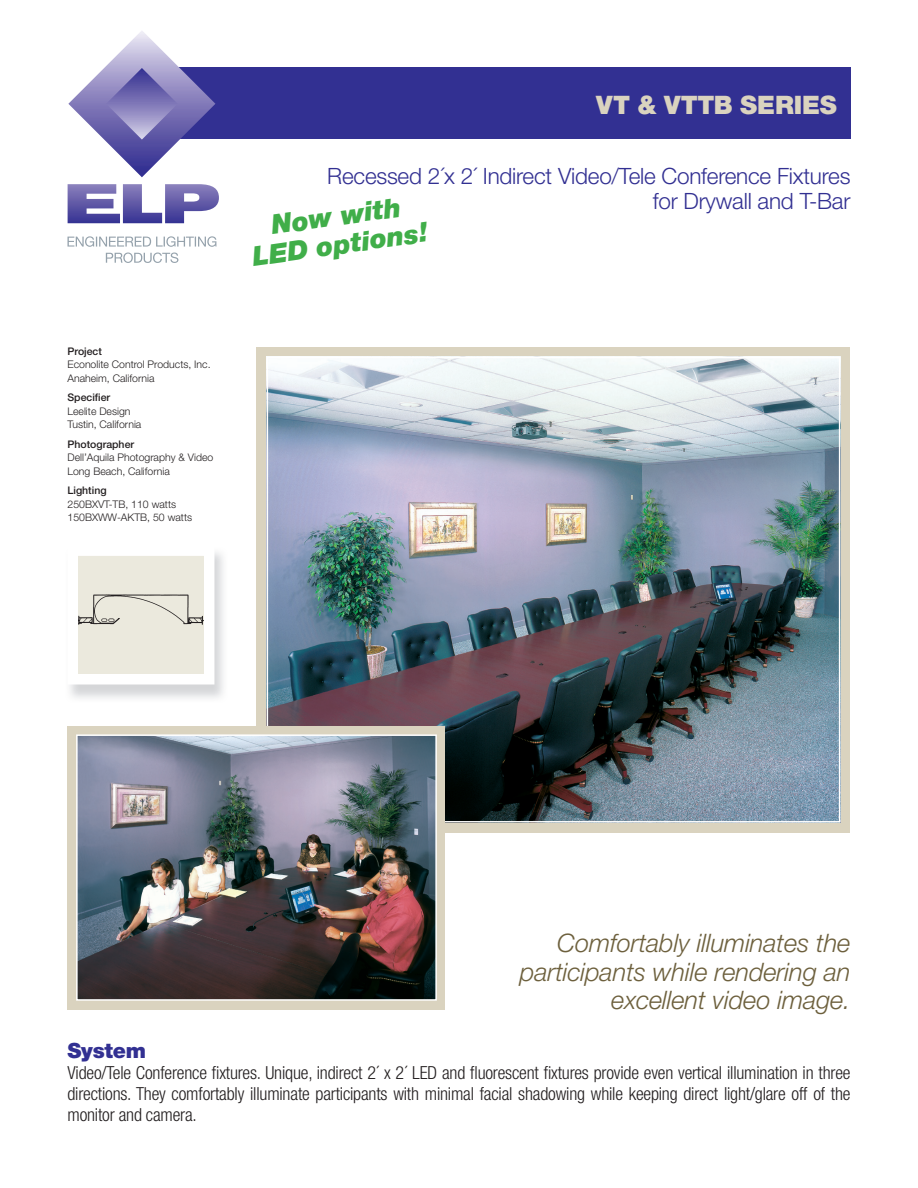
<style>
.page{position:relative;width:918px;height:1188px;background:#fff}
.page>*{position:absolute;margin:0;border:0;box-sizing:border-box;transform-origin:0 0}
.t1{font:italic 900 27px/28.5px "Helvetica Neue";color:#40ae49;text-align:center}
.t2{font:italic 300 25.5px/28.5px "Helvetica Neue";letter-spacing:-.005em;color:#6d603d;text-align:right}
.t3{font:900 25.5px "Helvetica Neue";letter-spacing:-.01em;color:#dad3bf}
.t4{font:300 22.5px/25.5px "Helvetica Neue";letter-spacing:-.01em;color:#323092;text-align:right}
.t5{font:900 21px "Helvetica Neue";letter-spacing:-.01em;color:#323092}
.t6{font:300 condensed 18px/21px "Helvetica Neue";letter-spacing:-.01em;color:#231f20;text-align:justify}
.t7{font:300 10.5px/13.5px "Helvetica Neue";color:#231f20}
.t8{font:500 10.5px "Helvetica Neue";color:#231f20}
</style>
<div class="page">
<div style="left:143px;top:68px;width:707px;height:71px;background:#323092"></div>
<svg style="left:68px;top:236px;width:148px;height:27px"></svg>
<svg style="left:68px;top:184px;width:151px;height:39px"></svg>
<svg style="left:68px;top:31px;width:147px;height:146px"></svg>
<div style="left:256px;top:347px;width:594px;height:486px;background:#dad3bf"></div>
<img style="left:270px;top:360px;width:567px;height:460px">
<div style="left:267px;top:357px;width:573px;height:466px;border:2px solid #fff"></div>
<div style="left:68px;top:726px;width:378px;height:283px;background:#dad3bf"></div>
<img style="left:76px;top:734px;width:361px;height:267px">
<img style="left:70px;top:552px;width:153px;height:146px">
<div style="left:79px;top:556px;width:124px;height:118px;background:#ebe9dd"></div>
<h2 class="t3" style="left:596px;top:90px;width:242px">VT &amp; VTTB SERIES</h2>
<p class="t8" style="left:68px;top:345px;width:36px">Project</p>
<p class="t7" style="left:68px;top:358px;width:145px">Econolite Control Products, Inc.<br>Anaheim, California</p>
<p class="t8" style="left:68px;top:391px;width:44px">Specifier</p>
<p class="t7" style="left:68px;top:404px;width:75px">Leelite Design<br>Tustin, California</p>
<p class="t8" style="left:68px;top:438px;width:68px">Photographer</p>
<p class="t7" style="left:68px;top:451px;width:147px">Dell’Aquila Photography &amp; Video<br>Long Beach, California</p>
<p class="t8" style="left:68px;top:484px;width:41px">Lighting</p>
<p class="t7" style="left:68px;top:497px;width:126px">250BXVT-TB, 110 watts<br>150BXWW-AKTB, 50 watts</p>
<p class="t4" style="left:327px;top:162px;width:525px">Recessed 2´x 2´ Indirect Video/Tele Conference Fixtures for Drywall and T-Bar</p>
<h1 class="t1" style="left:246px;top:214px;width:179px;rotate:-8deg">Now with<br>LED options!</h1>
<h2 class="t2" style="left:520px;top:929px;width:332px">Comfortably illuminates the participants while rendering an excellent video image.</h2>
<p class="t5" style="left:68px;top:1037px;width:80px">System</p>
<p class="t6" style="left:68px;top:1061px;width:785px">Video/Tele Conference fixtures. Unique, indirect 2´ x 2´ LED and fluorescent fixtures provide even vertical illumination in three directions. They comfortably illuminate participants with minimal facial shadowing while keeping direct light/glare off of the monitor and camera.</p>
</div>
